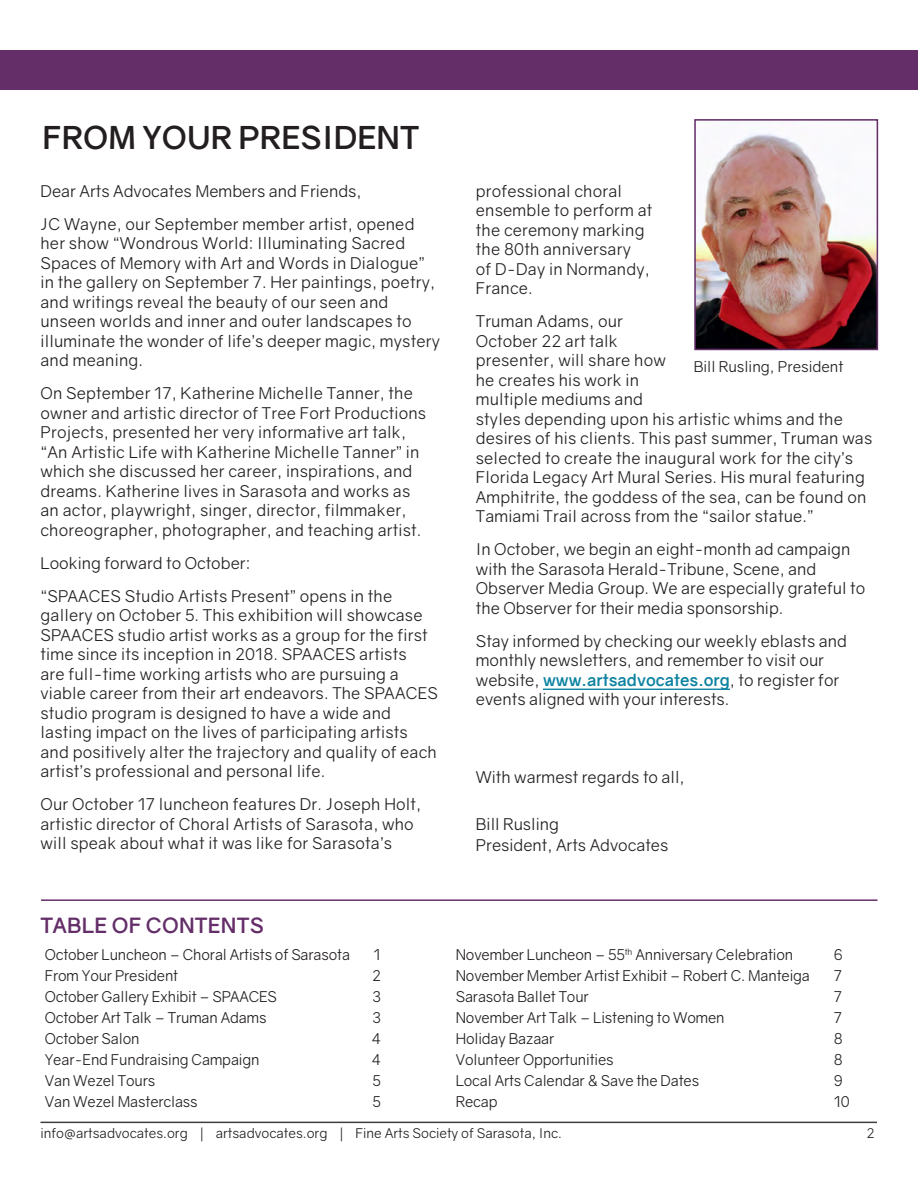
<style>
.page{position:relative;width:918px;height:1188px;background:#fff}
.page>*{position:absolute;margin:0;border:0;box-sizing:border-box;transform-origin:0 0}
.t1{font:700 31.5px "Gravity";color:#231f20}
.t2{font:700 21px "Gravity";letter-spacing:.01em;color:#642e69}
.t3{font:16.35px/19.5px "Gravity";letter-spacing:.01em;color:#231f20}
.t4{font:15px "Gravity";letter-spacing:-.01em;color:#231f20}
.t5{font:13.5px "Gravity";color:#231f20}
.s1{font-weight:700;color:#0d83a1}
</style>
<div class="page">
<hr style="left:543px;top:689px;width:187px;height:1px;background:#0d83a1">
<img style="left:697px;top:132px;width:178px;height:215px">
<div style="left:694px;top:119px;width:184px;height:231px;border:2px solid #642e69"></div>
<div style="left:0;top:50px;width:918px;height:40px;background:#642e69"></div>
<hr style="left:40px;top:1122px;width:837px;height:1px;background:#3e3e3f">
<hr style="left:41px;top:899px;width:837px;height:2px;background:#642e69">
<p class="t1" style="left:43px;top:118px;width:378px">FROM YOUR PRESIDENT</p>
<p class="t3" style="left:40px;top:181px;width:323px">Dear Arts Advocates Members and Friends,</p>
<p class="t3" style="left:40px;top:214px;width:401px">JC Wayne, our September member artist, opened her show “Wondrous World: Illuminating Sacred Spaces of Memory with Art and Words in Dialogue” in the gallery on September 7. Her paintings, poetry, and writings reveal the beauty of our seen and unseen worlds and inner and outer landscapes to illuminate the wonder of life’s deeper magic, mystery and meaning.</p>
<p class="t3" style="left:40px;top:384px;width:387px">On September 17, Katherine Michelle Tanner, the owner and artistic director of Tree Fort Productions Projects, presented her very informative art talk, “An Artistic Life with Katherine Michelle Tanner” in which she discussed her career, inspirations, and dreams. Katherine lives in Sarasota and works as an actor, playwright, singer, director, filmmaker, choreographer, photographer, and teaching artist.</p>
<p class="t3" style="left:40px;top:553px;width:211px">Looking forward to October:</p>
<p class="t3" style="left:40px;top:586px;width:399px">“SPAACES Studio Artists Present” opens in the gallery on October 5. This exhibition will showcase SPAACES studio artist works as a group for the first time since its inception in 2018. SPAACES artists<br>are full-time working artists who are pursuing a viable career from their art endeavors. The SPAACES studio program is designed to have a wide and lasting impact on the lives of participating artists and positively alter the trajectory and quality of each artist’s professional and personal life.</p>
<p class="t3" style="left:40px;top:795px;width:382px">Our October 17 luncheon features Dr. Joseph Holt, artistic director of Choral Artists of Sarasota, who will speak about what it was like for Sarasota’s</p>
<p class="t3" style="left:476px;top:181px;width:178px">professional choral ensemble to perform at the ceremony marking the 80th anniversary<br>of D-Day in Normandy,<br>France.</p>
<p class="t3" style="left:476px;top:312px;width:398px">Truman Adams, our<br>October 22 art talk<br>presenter, will share how<br>he creates his work in<br>multiple mediums and<br>styles depending upon his artistic whims and the desires of his clients. This past summer, Truman was selected to create the inaugural work for the city’s Florida Legacy Art Mural Series. His mural featuring Amphitrite, the goddess of the sea, can be found on Tamiami Trail across from the “sailor statue.”</p>
<p class="t3" style="left:476px;top:540px;width:391px">In October, we begin an eight-month ad campaign with the Sarasota Herald-Tribune, Scene, and Observer Media Group. We are especially grateful to the Observer for their media sponsorship.</p>
<p class="t3" style="left:476px;top:631px;width:373px">Stay informed by checking our weekly eblasts and monthly newsletters, and remember to visit our website, <span class="s1">www.artsadvocates.org</span>, to register for events aligned with your interests.</p>
<p class="t4" style="left:694px;top:358px;width:151px">Bill Rusling, President</p>
<p class="t3" style="left:476px;top:768px;width:210px">With warmest regards to all,</p>
<p class="t3" style="left:476px;top:814px;width:85px">Bill Rusling</p>
<p class="t3" style="left:476px;top:835px;width:194px">President, Arts Advocates</p>
<p class="t2" style="left:41px;top:912px;width:225px">TABLE OF CONTENTS</p>
<p class="t4" style="left:45px;top:946px;width:307px">October Luncheon – Choral Artists of Sarasota</p>
<p class="t4" style="left:374px;top:946px;width:9px">1</p>
<p class="t4" style="left:45px;top:967px;width:135px">From Your President</p>
<p class="t4" style="left:372px;top:967px;width:10px">2</p>
<p class="t4" style="left:45px;top:988px;width:234px">October Gallery Exhibit – SPAACES</p>
<p class="t4" style="left:372px;top:988px;width:10px">3</p>
<p class="t4" style="left:45px;top:1009px;width:223px">October Art Talk – Truman Adams</p>
<p class="t4" style="left:372px;top:1009px;width:10px">3</p>
<p class="t4" style="left:45px;top:1030px;width:96px">October Salon</p>
<p class="t4" style="left:372px;top:1030px;width:11px">4</p>
<p class="t4" style="left:45px;top:1051px;width:216px">Year-End Fundraising Campaign</p>
<p class="t4" style="left:372px;top:1051px;width:11px">4</p>
<p class="t4" style="left:45px;top:1072px;width:112px">Van Wezel Tours</p>
<p class="t4" style="left:372px;top:1072px;width:10px">5</p>
<p class="t4" style="left:45px;top:1093px;width:154px">Van Wezel Masterclass</p>
<p class="t4" style="left:372px;top:1093px;width:10px">5</p>
<p class="t4" style="left:456px;top:946px;width:339px">November Luncheon – 55<sup>th</sup> Anniversary Celebration</p>
<p class="t4" style="left:834px;top:946px;width:10px">6</p>
<p class="t4" style="left:456px;top:967px;width:356px">November Member Artist Exhibit – Robert C. Manteiga</p>
<p class="t4" style="left:834px;top:967px;width:10px">7</p>
<p class="t4" style="left:456px;top:988px;width:134px">Sarasota Ballet Tour</p>
<p class="t4" style="left:834px;top:988px;width:10px">7</p>
<p class="t4" style="left:456px;top:1009px;width:270px">November Art Talk – Listening to Women</p>
<p class="t4" style="left:834px;top:1009px;width:10px">7</p>
<p class="t4" style="left:456px;top:1030px;width:100px">Holiday Bazaar</p>
<p class="t4" style="left:834px;top:1030px;width:10px">8</p>
<p class="t4" style="left:456px;top:1051px;width:159px">Volunteer Opportunities</p>
<p class="t4" style="left:834px;top:1051px;width:10px">8</p>
<p class="t4" style="left:456px;top:1072px;width:245px">Local Arts Calendar &amp; Save the Dates</p>
<p class="t4" style="left:834px;top:1072px;width:10px">9</p>
<p class="t4" style="left:456px;top:1093px;width:43px">Recap</p>
<p class="t4" style="left:834px;top:1093px;width:17px">10</p>
<p class="t5" style="left:40px;top:1125px;width:523px">info@artsadvocates.org | artsadvocates.org | Fine Arts Society of Sarasota, Inc.</p>
<p class="t5" style="left:866px;top:1125px;width:10px">2</p>
</div>
